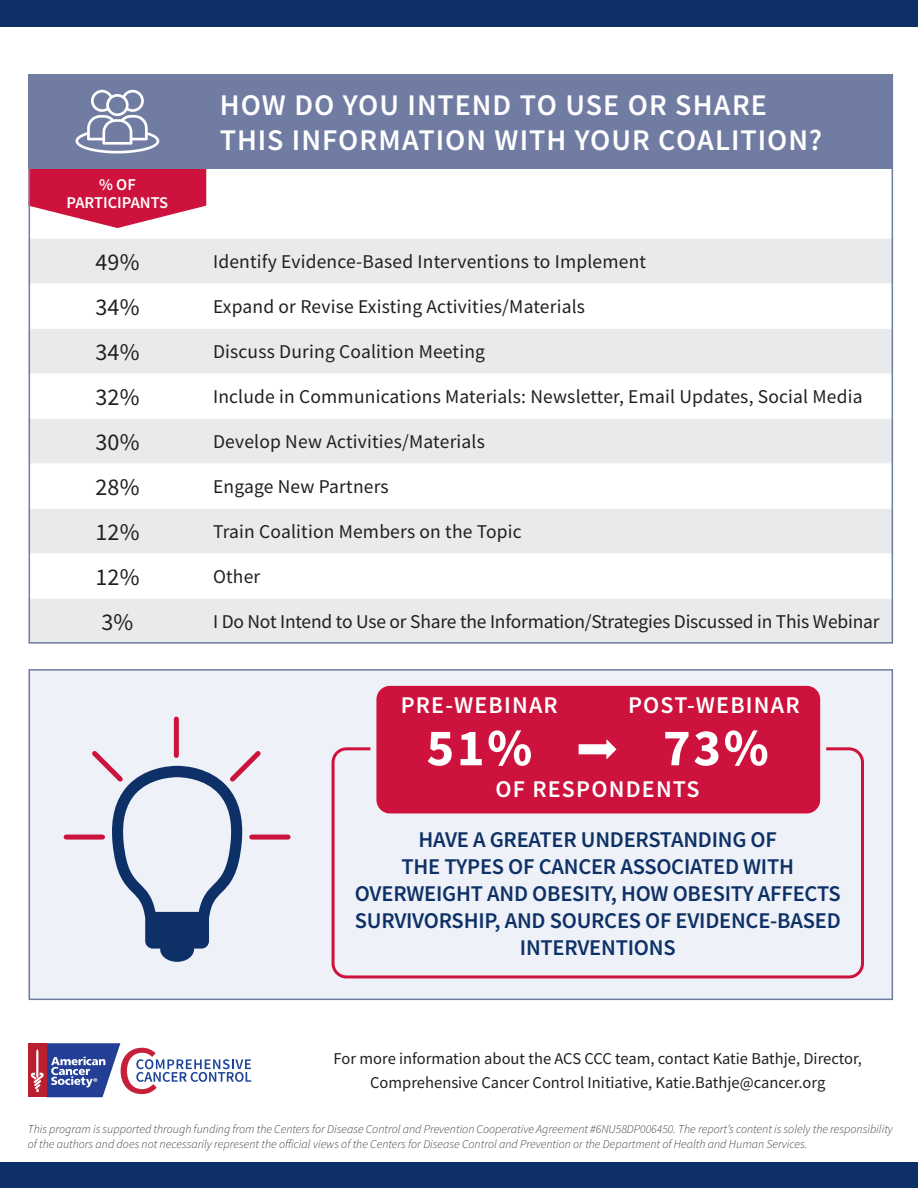
<style>
.page{position:relative;width:918px;height:1188px;background:#fff}
.page>*{position:absolute;margin:0;border:0;box-sizing:border-box;transform-origin:0 0}
.t1{font:700 52.5px "Source Sans Pro";color:#fff}
.Section{font:600 30px/34.5px "Source Sans Pro";letter-spacing:.035em;color:#fff}
.t2{font:600 24px "Source Sans Pro";letter-spacing:.05em;color:#fff}
.Table{font:24px "Source Sans Pro";letter-spacing:.01em;color:#231f20}
.Boxed{font:600 22.5px/27px "Source Sans Pro";letter-spacing:-.01em;color:#0d3166;text-align:center}
.Table-2{font:19.5px "Source Sans Pro";letter-spacing:.01em;color:#231f20}
.Table-3{font:19.5px "Source Sans Pro";letter-spacing:-.01em;color:#231f20}
.Body{font:16.5px/24px "Source Sans Pro";color:#231f20;text-align:center}
.Boxed-2{font:600 16.5px/18px "Source Sans Pro";color:#fff;text-align:center}
.Disclamier{font:italic 300 12px/15px "Source Sans Pro";color:#3e3e3f}
</style>
<div class="page">
<svg style="left:32px;top:168px;width:174px;height:60px"></svg>
<div style="left:32px;top:239px;width:858px;height:402px;background:#e9eaeb"></div>
<svg style="left:32px;top:284px;width:858px;height:315px"></svg>
<div style="left:29px;top:669px;width:864px;height:331px;background:#eff1f8"></div>
<div style="left:332px;top:747px;width:532px;height:231px;border:3px solid #cd123d;border-radius:14px"></div>
<div style="left:373px;top:683px;width:450px;height:133px;background:#cd123d;border-radius:16px"></div>
<div style="left:370px;top:680px;width:456px;height:139px;border:6px solid #eff1f8;border-radius:16px"></div>
<div style="left:28px;top:1043px;width:18px;height:54px;background:#ba1f30"></div>
<svg style="left:31px;top:1043px;width:220px;height:54px"></svg>
<div style="left:29px;top:74px;width:184px;height:94px;background:#717ca3"></div>
<div style="left:206px;top:74px;width:687px;height:94px;background:#717ca3"></div>
<svg style="left:76px;top:90px;width:83px;height:63px"></svg>
<div style="left:29px;top:669px;width:864px;height:331px;border:2px solid #717ca3"></div>
<div style="left:0;top:0;width:918px;height:27px;background:#0d3166"></div>
<div style="left:0;top:1162px;width:918px;height:26px;background:#0d3166"></div>
<div style="left:174px;top:719px;width:5px;height:36px;background:#cd123d"></div>
<div style="left:252px;top:835px;width:36px;height:5px;background:#cd123d"></div>
<div style="left:66px;top:835px;width:37px;height:5px;background:#cd123d"></div>
<svg style="left:87px;top:746px;width:178px;height:216px"></svg>
<p class="Boxed-2" style="left:67px;top:175px;width:103px">% OF<br>PARTICIPANTS</p>
<p class="Section" style="left:220px;top:88px;width:604px">HOW DO YOU INTEND TO USE OR SHARE<br>THIS INFORMATION WITH YOUR COALITION?</p>
<p class="Table" style="left:95px;top:247px;width:46px">49%</p>
<p class="Table-2" style="left:213px;top:250px;width:435px">Identify Evidence-Based Interventions to Implement</p>
<p class="Table" style="left:95px;top:292px;width:46px">34%</p>
<p class="Table-2" style="left:213px;top:295px;width:374px">Expand or Revise Existing Activities/Materials</p>
<p class="Table" style="left:95px;top:337px;width:46px">34%</p>
<p class="Table-2" style="left:213px;top:340px;width:274px">Discuss During Coalition Meeting</p>
<p class="Table" style="left:95px;top:382px;width:46px">32%</p>
<p class="Table-2" style="left:213px;top:385px;width:651px">Include in Communications Materials: Newsletter, Email Updates, Social Media</p>
<p class="Table" style="left:95px;top:427px;width:46px">30%</p>
<p class="Table-2" style="left:213px;top:430px;width:273px">Develop New Activities/Materials</p>
<p class="Table" style="left:95px;top:472px;width:46px">28%</p>
<p class="Table-2" style="left:213px;top:475px;width:177px">Engage New Partners</p>
<p class="Table" style="left:95px;top:517px;width:46px">12%</p>
<p class="Table-2" style="left:213px;top:520px;width:310px">Train Coalition Members on the Topic</p>
<p class="Table" style="left:95px;top:562px;width:46px">12%</p>
<p class="Table-2" style="left:213px;top:565px;width:49px">Other</p>
<p class="Table" style="left:101px;top:607px;width:33px">3%</p>
<p class="Table-3" style="left:213px;top:610px;width:668px">I Do Not Intend to Use or Share the Information/Strategies Discussed in This Webinar</p>
<p class="t2" style="left:401px;top:689px;width:159px">PRE-WEBINAR</p>
<p class="t2" style="left:628px;top:689px;width:173px">POST-WEBINAR</p>
<p class="t1" style="left:427px;top:712px;width:107px">51%</p>
<p class="t1" style="left:663px;top:712px;width:107px">73%</p>
<p class="t2" style="left:496px;top:773px;width:205px">OF RESPONDENTS</p>
<p class="Boxed" style="left:355px;top:826px;width:487px">HAVE A GREATER UNDERSTANDING OF<br>THE TYPES OF CANCER ASSOCIATED WITH OVERWEIGHT AND OBESITY, HOW OBESITY AFFECTS SURVIVORSHIP, AND SOURCES OF EVIDENCE-BASED INTERVENTIONS</p>
<p class="Body" style="left:334px;top:1047px;width:530px">For more information about the ACS CCC team, contact Katie Bathje, Director,<br>Comprehensive Cancer Control Initiative, Katie.Bathje@cancer.org</p>
<p class="Disclamier" style="left:28px;top:1121px;width:867px">This program is supported through funding from the Centers for Disease Control and Prevention Cooperative Agreement #6NU58DP006450. The report’s content is solely the responsibility of the authors and does not necessarily represent the official views of the Centers for Disease Control and Prevention or the Department of Health and Human Services.</p>
</div>
